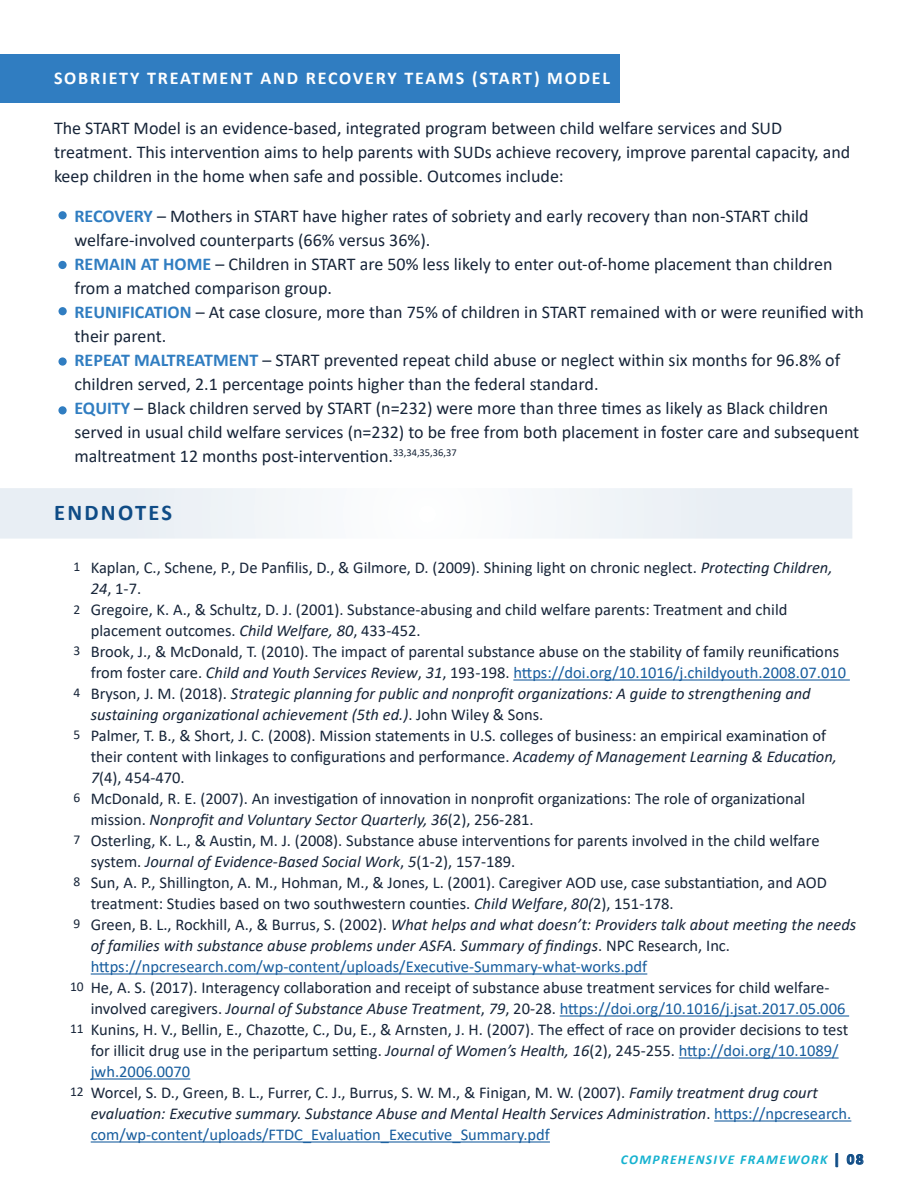
<style>
.page{position:relative;width:918px;height:1188px;background:#fff}
.page>*{position:absolute;margin:0;border:0;box-sizing:border-box;transform-origin:0 0}
.t1{font:700 22.5px "Calibri";letter-spacing:.1em;color:#0f4c86}
.t2{font:18px/24px "Calibri";color:#172539}
.t3{font:700 18px "Calibri";letter-spacing:.1em;color:#fff}
.t4{font:16.5px/21px "Calibri";color:#172539}
.t5{font:italic 16.5px/21px "Calibri";color:#172539}
.t6{font:16.5px "Calibri";color:#175d9e}
.t7{font:italic 700 13.5px "Calibri";letter-spacing:.1em;color:#16b2d0}
.t8{font:13.5px "Calibri";color:#172539}
.s1{font-weight:700;color:#307dc1}
.s2{font-style:italic}
.s3{color:#175d9e}
.s4{font-style:normal}
.s5{font-style:normal;color:#175d9e}
.s6{font-style:normal;font-size:15px;color:#0f4c86}
</style>
<div class="page">
<div style="left:0;top:54px;width:620px;height:49px;background:#307dc1"></div>
<div style="left:58px;top:261px;width:9px;height:8px;background:#307dc1;border-radius:50%"></div>
<div style="left:58px;top:211px;width:9px;height:8px;background:#307dc1;border-radius:50%"></div>
<div style="left:58px;top:406px;width:9px;height:8px;background:#307dc1;border-radius:50%"></div>
<div style="left:59px;top:307px;width:8px;height:8px;background:#307dc1;border-radius:50%"></div>
<div style="left:58px;top:357px;width:9px;height:9px;background:#307dc1;border-radius:50%"></div>
<hr style="left:513px;top:679px;width:337px;height:2px;background:#175d9e">
<hr style="left:91px;top:973px;width:556px;height:2px;background:#175d9e">
<hr style="left:560px;top:1015px;width:289px;height:2px;background:#175d9e">
<hr style="left:679px;top:1057px;width:160px;height:2px;background:#175d9e">
<hr style="left:91px;top:1078px;width:99px;height:2px;background:#175d9e">
<hr style="left:714px;top:1120px;width:137px;height:2px;background:#175d9e">
<hr style="left:91px;top:1141px;width:459px;height:2px;background:#175d9e">
<svg style="left:0;top:488px;width:852px;height:51px"></svg>
<h2 class="t3" style="left:54px;top:65px;width:558px">SOBRIETY TREATMENT AND RECOVERY TEAMS (START) MODEL</h2>
<p class="t2" style="left:54px;top:115px;width:798px">The START Model is an evidence-based, integrated program between child welfare services and SUD treatment. This intervention aims to help parents with SUDs achieve recovery, improve parental capacity, and keep children in the home when safe and possible. Outcomes include:</p>
<p class="t2" style="left:75px;top:204px;width:736px"><span class="s1">RECOVERY</span> – Mothers in START have higher rates of sobriety and early recovery than non-START child welfare-involved counterparts (66% versus 36%).</p>
<p class="t2" style="left:75px;top:252px;width:759px"><span class="s1">REMAIN AT HOME</span> – Children in START are 50% less likely to enter out-of-home placement than children from a matched comparison group.</p>
<p class="t2" style="left:75px;top:300px;width:791px"><span class="s1">REUNIFICATION</span> – At case closure, more than 75% of children in START remained with or were reunified with their parent.</p>
<p class="t2" style="left:75px;top:348px;width:767px"><span class="s1">REPEAT MALTREATMENT</span> – START prevented repeat child abuse or neglect within six months for 96.8% of children served, 2.1 percentage points higher than the federal standard.</p>
<p class="t2" style="left:75px;top:396px;width:786px"><span class="s1">EQUITY</span> – Black children served by START (n=232) were more than three times as likely as Black children served in usual child welfare services (n=232) to be free from both placement in foster care and subsequent maltreatment 12 months post-intervention.<sup>33,34,35,36,37</sup></p>
<h2 class="t1" style="left:54px;top:497px;width:119px">ENDNOTES</h2>
<p class="t4" style="left:91px;top:557px;width:743px">Kaplan, C., Schene, P., De Panfilis, D., &amp; Gilmore, D. (2009). Shining light on chronic neglect. <span class="s2">Protecting Children,<br>24</span>, 1-7.</p>
<p class="t4" style="left:91px;top:599px;width:698px">Gregoire, K. A., &amp; Schultz, D. J. (2001). Substance-abusing and child welfare parents: Treatment and child placement outcomes. <span class="s2">Child Welfare, 80</span>, 433-452.</p>
<p class="t4" style="left:91px;top:641px;width:757px">Brook, J., &amp; McDonald, T. (2010). The impact of parental substance abuse on the stability of family reunifications from foster care. <span class="s2">Child and Youth Services Review</span>, <span class="s2">31</span>, 193-198. <span class="s3">https://doi.org/10.1016/j.childyouth.2008.07.010</span></p>
<p class="t5" style="left:91px;top:682px;width:722px"><span class="s4">Bryson, J. M. (2018).</span> Strategic planning for public and nonprofit organizations: A guide to strengthening and sustaining organizational achievement (5th ed.)<span class="s4">. John Wiley &amp; Sons.</span></p>
<p class="t4" style="left:91px;top:725px;width:748px">Palmer, T. B., &amp; Short, J. C. (2008). Mission statements in U.S. colleges of business: an empirical examination of their content with linkages to configurations and performance. <span class="s2">Academy of Management Learning &amp; Education,<br>7</span>(4), 454-470.</p>
<p class="t4" style="left:91px;top:788px;width:716px">McDonald, R. E. (2007). An investigation of innovation in nonprofit organizations: The role of organizational mission. <span class="s2">Nonprofit and Voluntary Sector Quarterly, 36</span>(2), 256-281.</p>
<p class="t4" style="left:91px;top:830px;width:730px">Osterling, K. L., &amp; Austin, M. J. (2008). Substance abuse interventions for parents involved in the child welfare system. <span class="s2">Journal of Evidence-Based Social Work</span>, <span class="s2">5</span>(1-2), 157-189.</p>
<p class="t4" style="left:91px;top:872px;width:738px">Sun, A. P., Shillington, A. M., Hohman, M., &amp; Jones, L. (2001). Caregiver AOD use, case substantiation, and AOD treatment: Studies based on two southwestern counties. <span class="s2">Child Welfare</span>, <span class="s2">80(</span>2), 151-178.</p>
<p class="t5" style="left:91px;top:913px;width:767px"><span class="s4">Green, B. L., Rockhill, A., &amp; Burrus, S. (2002).</span> What helps and what doesn’t: Providers talk about meeting the needs of families with substance abuse problems under ASFA. Summary of findings<span class="s4">. NPC Research, Inc.</span></p>
<p class="t6" style="left:91px;top:955px;width:558px">https://npcresearch.com/wp-content/uploads/Executive-Summary-what-works.pdf</p>
<p class="t4" style="left:91px;top:977px;width:756px">He, A. S. (2017). Interagency collaboration and receipt of substance abuse treatment services for child welfare&shy;involved caregivers. <span class="s2">Journal of Substance Abuse Treatment</span>, <span class="s2">79</span>, 20-28. <span class="s3">https://doi.org/10.1016/j.jsat.2017.05.006</span></p>
<p class="t4" style="left:91px;top:1019px;width:759px">Kunins, H. V., Bellin, E., Chazotte, C., Du, E., &amp; Arnsten, J. H. (2007). The effect of race on provider decisions to test for illicit drug use in the peripartum setting. <span class="s2">Journal of Women’s Health, 16</span>(2), 245-255. <span class="s3">http://doi.org/10.1089/ jwh.2006.0070</span></p>
<p class="t5" style="left:91px;top:1081px;width:762px"><span class="s4">Worcel, S. D., Green, B. L., Furrer, C. J., Burrus, S. W. M., &amp; Finigan, M. W. (2007).</span> Family treatment drug court evaluation: Executive summary. Substance Abuse and Mental Health Services Administration<span class="s4">.</span> <span class="s5">https://npcresearch. com/wp-content/uploads/FTDC_Evaluation_Executive_Summary.pdf</span></p>
<p class="t8" style="left:74px;top:557px;width:8px">1</p>
<p class="t8" style="left:74px;top:600px;width:8px">2</p>
<p class="t8" style="left:74px;top:641px;width:8px">3</p>
<p class="t8" style="left:74px;top:683px;width:8px">4</p>
<p class="t8" style="left:74px;top:725px;width:8px">5</p>
<p class="t8" style="left:74px;top:788px;width:8px">6</p>
<p class="t8" style="left:74px;top:830px;width:8px">7</p>
<p class="t8" style="left:74px;top:872px;width:8px">8</p>
<p class="t8" style="left:74px;top:914px;width:8px">9</p>
<p class="t8" style="left:70px;top:977px;width:15px">10</p>
<p class="t8" style="left:70px;top:1019px;width:15px">11</p>
<p class="t8" style="left:70px;top:1082px;width:15px">12</p>
<p class="t7" style="left:621px;top:1150px;width:244px">COMPREHENSIVE FRAMEWORK <span class="s6">| 08</span></p>
</div>
